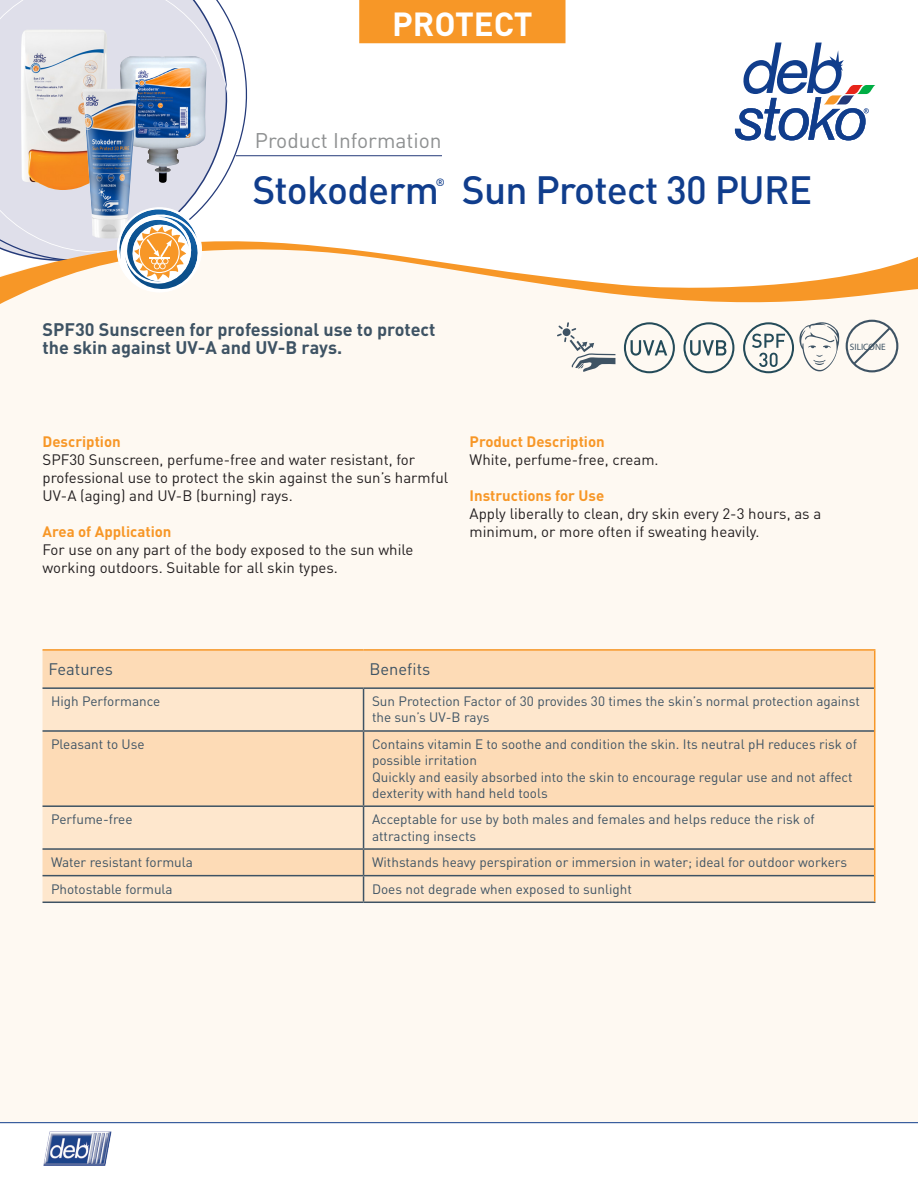
<style>
.page{position:relative;width:918px;height:1188px;background:#fff}
.page>*{position:absolute;margin:0;border:0;box-sizing:border-box;transform-origin:0 0}
.t1{font:500 39px "DIN";letter-spacing:-.02em;color:#103d8c}
.t2{font:700 33px "DIN";color:#fff}
.t3{font:21px "DIN";color:#8e9091}
._08_Copy_Prokyon_8_7{font:700 18px/18px "DIN";color:#3e5364}
.t4{font:16.5px "DIN";color:#3e5364}
._08_Subline_Prokyon{font:15px/18px "DIN";color:#231f20}
._08_Subline_Prokyon-2{font:700 15px "DIN";color:#f79727}
.t5{font:13.5px/16.2px "DIN";color:#3e5364}
.t6{font:500 10.5px "DIN";color:#103d8c}
.t7{font:9.3px "Myriad Pro";color:#3e5364}
</style>
<div class="page">
<div style="left:0;top:58px;width:918px;height:1064px;background:#fef9f2"></div>
<hr style="left:0;top:1122px;width:918px;height:1px;background:#103d8c">
<img style="left:43px;top:1132px;width:69px;height:34px">
<div style="left:262px;top:42px;width:656px;height:196px;background:#fff"></div>
<svg style="left:0;top:0;width:262px;height:238px;fill:#dfdfea"></svg>
<svg style="left:735px;top:43px;width:140px;height:97px"></svg>
<svg style="left:0;top:238px;width:918px;height:66px"></svg>
<hr style="left:236px;top:155px;width:206px;height:1px;background:#243a79">
<div style="left:43px;top:651px;width:831px;height:36px;background:#fddbb6"></div>
<svg style="left:43px;top:689px;width:831px;height:213px;background:#fce0c1"></svg>
<hr style="left:43px;top:687px;width:321px;height:2px;background:#3e5364">
<hr style="left:43px;top:730px;width:321px;height:2px;background:#3e5364">
<hr style="left:43px;top:805px;width:321px;height:2px;background:#3e5364">
<hr style="left:43px;top:848px;width:321px;height:2px;background:#3e5364">
<hr style="left:43px;top:875px;width:321px;height:1px;background:#3e5364">
<hr style="left:43px;top:902px;width:321px;height:1px;background:#3e5364">
<hr style="left:363px;top:689px;width:1px;height:41px;background:#3e5364">
<hr style="left:363px;top:732px;width:1px;height:73px;background:#3e5364">
<hr style="left:363px;top:807px;width:1px;height:41px;background:#3e5364">
<svg style="left:363px;top:850px;width:1px;height:52px"></svg>
<hr style="left:364px;top:687px;width:510px;height:2px;background:#3e5364">
<hr style="left:364px;top:730px;width:510px;height:2px;background:#3e5364">
<hr style="left:364px;top:805px;width:510px;height:2px;background:#3e5364">
<hr style="left:364px;top:848px;width:510px;height:2px;background:#3e5364">
<hr style="left:364px;top:875px;width:510px;height:1px;background:#3e5364">
<hr style="left:364px;top:902px;width:511px;height:1px;background:#3e5364">
<hr style="left:43px;top:649px;width:321px;height:2px;background:#f79727">
<hr style="left:364px;top:649px;width:511px;height:2px;background:#f79727">
<hr style="left:874px;top:651px;width:1px;height:37px;background:#f79727">
<hr style="left:874px;top:688px;width:1px;height:43px;background:#f79727">
<hr style="left:874px;top:731px;width:1px;height:75px;background:#f79727">
<hr style="left:874px;top:806px;width:1px;height:43px;background:#f79727">
<svg style="left:874px;top:849px;width:1px;height:53px"></svg>
<div style="left:359px;top:0;width:207px;height:43px;background:#f79727"></div>
<svg style="left:557px;top:322px;width:58px;height:50px"></svg>
<img style="left:120px;top:56px;width:87px;height:127px">
<img style="left:21px;top:29px;width:86px;height:161px">
<img style="left:82px;top:89px;width:56px;height:149px">
<svg style="left:683px;top:322px;width:51px;height:51px"></svg>
<svg style="left:624px;top:322px;width:51px;height:51px"></svg>
<svg style="left:743px;top:322px;width:96px;height:51px"></svg>
<svg style="left:117px;top:205px;width:84px;height:87px"></svg>
<svg style="left:846px;top:320px;width:52px;height:52px"></svg>
<p class="t2" style="left:392px;top:2px;width:142px">PROTECT</p>
<p class="t3" style="left:255px;top:127px;width:188px">Product Information</p>
<p class="t1" style="left:252px;top:165px;width:188px">Stokoderm</p>
<p class="t6" style="left:436px;top:175px;width:11px">®</p>
<p class="t1" style="left:462px;top:165px;width:352px">Sun Protect 30 PURE</p>
<p class="_08_Copy_Prokyon_8_7" style="left:43px;top:319px;width:395px">SPF30 Sunscreen for professional use to protect the skin against UV-A and UV-B rays.</p>
<p class="t7" style="left:850px;top:341px;width:37px">SILICONE</p>
<p class="_08_Subline_Prokyon-2" style="left:43px;top:432px;width:80px">Description</p>
<p class="_08_Subline_Prokyon" style="left:43px;top:450px;width:407px">SPF30 Sunscreen, perfume-free and water resistant, for professional use to protect the skin against the sun’s harmful<br>UV-A (aging) and UV-B (burning) rays.</p>
<p class="_08_Subline_Prokyon-2" style="left:43px;top:522px;width:131px">Area of Application</p>
<p class="_08_Subline_Prokyon" style="left:43px;top:540px;width:372px">For use on any part of the body exposed to the sun while working outdoors. Suitable for all skin types.</p>
<p class="_08_Subline_Prokyon-2" style="left:470px;top:432px;width:137px">Product Description</p>
<p class="_08_Subline_Prokyon" style="left:470px;top:450px;width:190px">White, perfume-free, cream.</p>
<p class="_08_Subline_Prokyon-2" style="left:470px;top:486px;width:136px">Instructions for Use</p>
<p class="_08_Subline_Prokyon" style="left:470px;top:504px;width:353px">Apply liberally to clean, dry skin every 2-3 hours, as a minimum, or more often if sweating heavily.</p>
<p class="t4" style="left:49px;top:659px;width:66px">Features</p>
<p class="t4" style="left:370px;top:659px;width:62px">Benefits</p>
<p class="t5" style="left:51px;top:693px;width:111px">High Performance</p>
<p class="t5" style="left:372px;top:693px;width:489px">Sun Protection Factor of 30 provides 30 times the skin’s normal protection against the sun’s UV-B rays</p>
<p class="t5" style="left:51px;top:736px;width:95px">Pleasant to Use</p>
<p class="t5" style="left:372px;top:736px;width:486px">Contains vitamin E to soothe and condition the skin. Its neutral pH reduces risk of possible irritation</p>
<p class="t5" style="left:372px;top:768px;width:482px">Quickly and easily absorbed into the skin to encourage regular use and not affect dexterity with hand held tools</p>
<p class="t5" style="left:51px;top:811px;width:83px">Perfume-free</p>
<p class="t5" style="left:372px;top:811px;width:444px">Acceptable for use by both males and females and helps reduce the risk of attracting insects</p>
<p class="t5" style="left:51px;top:854px;width:144px">Water resistant formula</p>
<p class="t5" style="left:372px;top:854px;width:477px">Withstands heavy perspiration or immersion in water; ideal for outdoor workers</p>
<p class="t5" style="left:51px;top:881px;width:123px">Photostable formula</p>
<p class="t5" style="left:372px;top:881px;width:261px">Does not degrade when exposed to sunlight</p>
</div>
